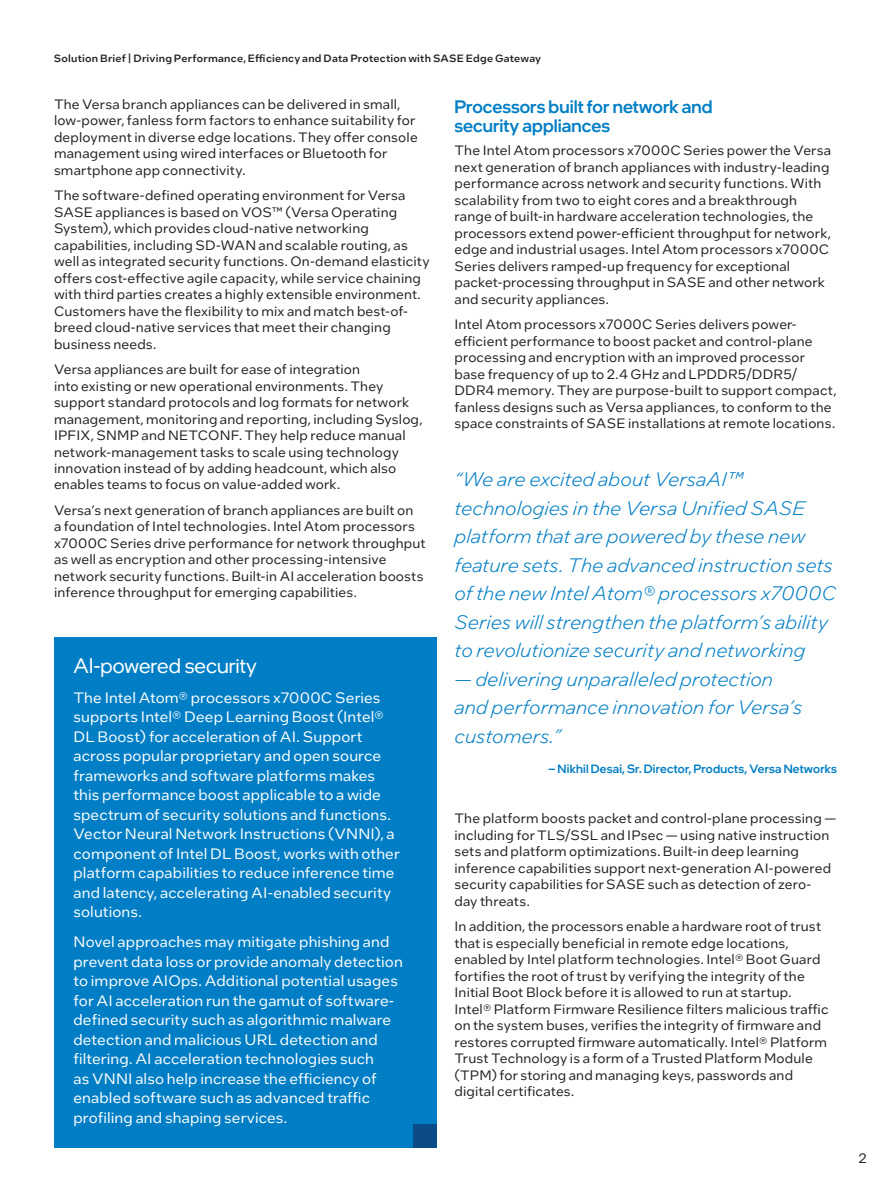
<style>
.page{position:relative;width:891px;height:1188px;background:#fff}
.page>*{position:absolute;margin:0;border:0;box-sizing:border-box;transform-origin:0 0}
.t1{font:21px "Intel One Display";letter-spacing:-.005em;color:#fff}
.t2{font:italic 300 19.5px/28.5px "Intel One Text";color:#007ec5}
.t3{font:500 18px/19.5px "Intel One Display";color:#007ec5}
.t4{font:15px/19.5px "Intel One Text";letter-spacing:.01em;color:#fff}
.t5{font:13.5px/16.5px "Intel One Text";letter-spacing:.015em;color:#231f20}
.t6{font:500 12px "Intel One Display";letter-spacing:.02em;color:#007ec5}
.t7{font:500 10.5px "Intel One Text";letter-spacing:.02em;color:#231f20}
</style>
<div class="page">
<div style="left:54px;top:637px;width:382px;height:511px;background:#007ec5"></div>
<div style="left:413px;top:1124px;width:23px;height:24px;background:#0b4b86"></div>
<p class="t7" style="left:54px;top:51px;width:489px">Solution Brief | Driving Performance, Efficiency and Data Protection with SASE Edge Gateway</p>
<p class="t5" style="left:54px;top:95px;width:365px">The Versa branch appliances can be delivered in small, low-power, fanless form factors to enhance suitability for deployment in diverse edge locations. They offer console management using wired interfaces or Bluetooth for smartphone app connectivity.</p>
<p class="t5" style="left:54px;top:187px;width:377px">The software-defined operating environment for Versa SASE appliances is based on VOS™ (Versa Operating System), which provides cloud-native networking capabilities, including SD-WAN and scalable routing, as well as integrated security functions. On-demand elasticity offers cost-effective agile capacity, while service chaining with third parties creates a highly extensible environment.<br>Customers have the flexibility to mix and match best-of&shy;breed cloud-native services that meet their changing business needs.</p>
<p class="t5" style="left:54px;top:361px;width:370px">Versa appliances are built for ease of integration<br>into existing or new operational environments. They support standard protocols and log formats for network management, monitoring and reporting, including Syslog, IPFIX, SNMP and NETCONF. They help reduce manual network-management tasks to scale using technology innovation instead of by adding headcount, which also enables teams to focus on value-added work.</p>
<p class="t5" style="left:54px;top:501px;width:373px">Versa’s next generation of branch appliances are built on<br>a foundation of Intel technologies. Intel Atom processors x7000C Series drive performance for network throughput as well as encryption and other processing-intensive network security functions. Built-in AI acceleration boosts inference throughput for emerging capabilities.</p>
<h1 class="t1" style="left:74px;top:653px;width:185px">AI-powered security</h1>
<p class="t4" style="left:74px;top:687px;width:328px">The Intel Atom® processors x7000C Series supports Intel® Deep Learning Boost (Intel® DL Boost) for acceleration of AI. Support across popular proprietary and open source frameworks and software platforms makes this performance boost applicable to a wide spectrum of security solutions and functions.<br>Vector Neural Network Instructions (VNNI), a component of Intel DL Boost, works with other platform capabilities to reduce inference time and latency, accelerating AI-enabled security solutions.</p>
<p class="t4" style="left:74px;top:932px;width:331px">Novel approaches may mitigate phishing and prevent data loss or provide anomaly detection to improve AIOps. Additional potential usages for AI acceleration run the gamut of software&shy;defined security such as algorithmic malware detection and malicious URL detection and filtering. AI acceleration technologies such<br>as VNNI also help increase the efficiency of enabled software such as advanced traffic profiling and shaping services.</p>
<h3 class="t3" style="left:454px;top:96px;width:260px">Processors built for network and security appliances</h3>
<p class="t5" style="left:454px;top:142px;width:378px">The Intel Atom processors x7000C Series power the Versa next generation of branch appliances with industry-leading performance across network and security functions. With scalability from two to eight cores and a breakthrough range of built-in hardware acceleration technologies, the processors extend power-efficient throughput for network, edge and industrial usages. Intel Atom processors x7000C Series delivers ramped-up frequency for exceptional packet-processing throughput in SASE and other network and security appliances.</p>
<p class="t5" style="left:454px;top:316px;width:383px">Intel Atom processors x7000C Series delivers power&shy;efficient performance to boost packet and control-plane processing and encryption with an improved processor base frequency of up to 2.4 GHz and LPDDR5/DDR5/ DDR4 memory. They are purpose-built to support compact, fanless designs such as Versa appliances, to conform to the space constraints of SASE installations at remote locations.</p>
<p class="t2" style="left:454px;top:465px;width:383px">“We are excited about VersaAI™ technologies in the Versa Unified SASE platform that are powered by these new feature sets. The advanced instruction sets of the new Intel Atom® processors x7000C Series will strengthen the platform’s ability to revolutionize security and networking</p>
<h2 class="t2" style="left:454px;top:664px;width:349px">— delivering unparalleled protection and performance innovation for Versa’s customers.”</h2>
<p class="t6" style="left:548px;top:761px;width:290px">– Nikhil Desai, Sr. Director, Products, Versa Networks</p>
<p class="t5" style="left:454px;top:810px;width:383px">The platform boosts packet and control-plane processing — including for TLS/SSL and IPsec — using native instruction sets and platform optimizations. Built-in deep learning inference capabilities support next-generation AI-powered security capabilities for SASE such as detection of zero&shy;day threats.</p>
<p class="t5" style="left:454px;top:918px;width:376px">In addition, the processors enable a hardware root of trust that is especially beneficial in remote edge locations, enabled by Intel platform technologies. Intel® Boot Guard fortifies the root of trust by verifying the integrity of the Initial Boot Block before it is allowed to run at startup.<br>Intel® Platform Firmware Resilience filters malicious traffic on the system buses, verifies the integrity of firmware and restores corrupted firmware automatically. Intel® Platform Trust Technology is a form of a Trusted Platform Module (TPM) for storing and managing keys, passwords and digital certificates.</p>
<p class="t5" style="left:858px;top:1150px;width:10px">2</p>
</div>
